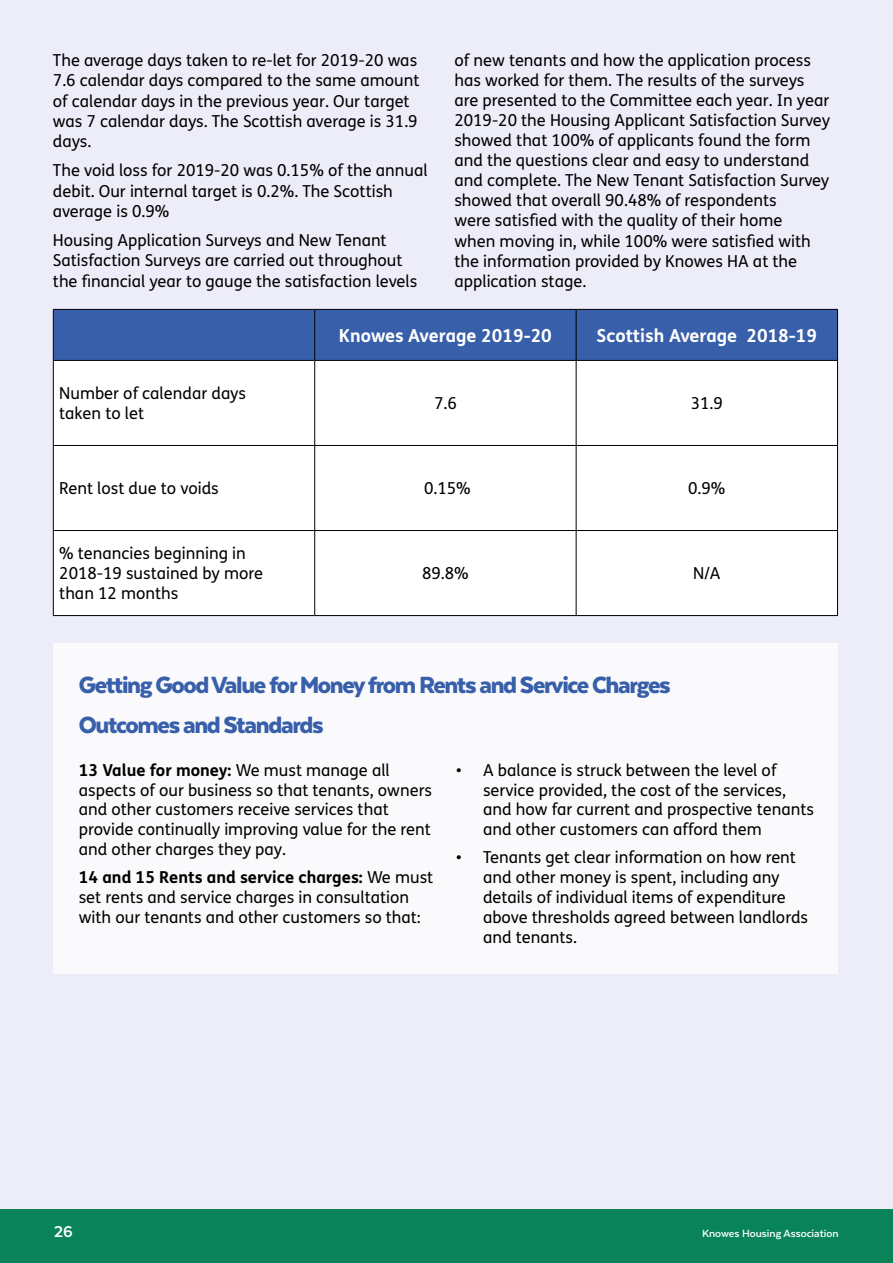
<style>
.page{position:relative;width:893px;height:1263px;background:#fff}
.page>*{position:absolute;margin:0;border:0;box-sizing:border-box;transform-origin:0 0}
.t1{font:900 27px/41px "Texta";letter-spacing:-.05em;color:#385fa9}
.t2{font:700 18px "FS Me";color:#fff}
.t3{font:700 18px "Texta";color:#fff}
.t4{font:16.5px/19.8px "FS Me";color:#000}
.t5{font:700 12px "Texta";color:#fff}
.s1{font-weight:700}
</style>
<div class="page">
<div style="left:0;top:1209px;width:893px;height:54px;background:#09845a"></div>
<div style="left:0;top:0;width:893px;height:1209px;background:#ecedf8"></div>
<div style="left:53px;top:643px;width:785px;height:331px;background:#fff"></div>
<div style="left:54px;top:310px;width:783px;height:50px;background:#385fa9"></div>
<div style="left:54px;top:361px;width:783px;height:254px;background:#fff"></div>
<hr style="left:53px;top:445px;width:262px;height:1px;background:#000">
<hr style="left:315px;top:445px;width:261px;height:1px;background:#000">
<hr style="left:576px;top:445px;width:262px;height:1px;background:#000">
<hr style="left:53px;top:530px;width:262px;height:1px;background:#000">
<hr style="left:315px;top:530px;width:261px;height:1px;background:#000">
<hr style="left:576px;top:530px;width:262px;height:1px;background:#000">
<hr style="left:53px;top:615px;width:262px;height:1px;background:#000">
<hr style="left:315px;top:615px;width:261px;height:1px;background:#000">
<hr style="left:576px;top:615px;width:262px;height:1px;background:#000">
<hr style="left:53px;top:361px;width:1px;height:84px;background:#000">
<hr style="left:53px;top:446px;width:1px;height:84px;background:#000">
<hr style="left:53px;top:531px;width:1px;height:84px;background:#000">
<hr style="left:314px;top:361px;width:1px;height:84px;background:#000">
<hr style="left:576px;top:361px;width:1px;height:84px;background:#000">
<hr style="left:837px;top:361px;width:1px;height:84px;background:#000">
<hr style="left:314px;top:446px;width:1px;height:84px;background:#000">
<hr style="left:576px;top:446px;width:1px;height:84px;background:#000">
<hr style="left:837px;top:446px;width:1px;height:84px;background:#000">
<hr style="left:314px;top:531px;width:1px;height:84px;background:#000">
<hr style="left:576px;top:531px;width:1px;height:84px;background:#000">
<hr style="left:837px;top:531px;width:1px;height:84px;background:#000">
<hr style="left:53px;top:309px;width:262px;height:1px;background:#000">
<hr style="left:53px;top:310px;width:1px;height:50px;background:#000">
<hr style="left:53px;top:360px;width:262px;height:1px;background:#000">
<hr style="left:315px;top:309px;width:261px;height:1px;background:#000">
<hr style="left:314px;top:310px;width:1px;height:50px;background:#000">
<hr style="left:315px;top:360px;width:261px;height:1px;background:#000">
<hr style="left:576px;top:309px;width:262px;height:1px;background:#000">
<hr style="left:576px;top:310px;width:1px;height:50px;background:#000">
<hr style="left:837px;top:310px;width:1px;height:50px;background:#000">
<hr style="left:576px;top:360px;width:262px;height:1px;background:#000">
<hr style="left:892px;top:0;width:1px;height:1209px;background:#fdeef6">
<p class="t4" style="left:53px;top:50px;width:368px;line-height:20.4px">The average days taken to re-let for 2019-20 was 7.6 calendar days compared to the same amount of calendar days in the previous year. Our target was 7 calendar days. The Scottish average is 31.9 days.</p>
<p class="t4" style="left:53px;top:161px;width:376px;line-height:20.4px">The void loss for 2019-20 was 0.15% of the annual debit. Our internal target is 0.2%. The Scottish average is 0.9%</p>
<p class="t4" style="left:53px;top:230px;width:366px;line-height:20.4px">Housing Application Surveys and New Tenant<br>Satisfaction Surveys are carried out throughout the financial year to gauge the satisfaction levels</p>
<p class="t4" style="left:454px;top:51px;width:377px">of new tenants and how the application process has worked for them. The results of the surveys are presented to the Committee each year. In year 2019-20 the Housing Applicant Satisfaction Survey showed that 100% of applicants found the form and the questions clear and easy to understand and complete. The New Tenant Satisfaction Survey showed that overall 90.48% of respondents<br>were satisfied with the quality of their home<br>when moving in, while 100% were satisfied with the information provided by Knowes HA at the application stage.</p>
<p class="t2" style="left:339px;top:324px;width:214px">Knowes Average 2019-20</p>
<p class="t2" style="left:596px;top:324px;width:222px">Scottish Average 2018-19</p>
<p class="t4" style="left:59px;top:384px;width:188px">Number of calendar days taken to let</p>
<p class="t4" style="left:434px;top:394px;width:24px">7.6</p>
<p class="t4" style="left:691px;top:394px;width:34px">31.9</p>
<p class="t4" style="left:59px;top:479px;width:161px">Rent lost due to voids</p>
<p class="t4" style="left:424px;top:479px;width:48px">0.15%</p>
<p class="t4" style="left:688px;top:479px;width:39px">0.9%</p>
<p class="t4" style="left:59px;top:544px;width:205px">% tenancies beginning in<br>2018-19 sustained by more than 12 months</p>
<p class="t4" style="left:422px;top:564px;width:48px">89.8%</p>
<p class="t4" style="left:693px;top:564px;width:29px">N/A</p>
<h1 class="t1" style="left:79px;top:663px;width:594px">Getting Good Value for Money from Rents and Service Charges<br>Outcomes and Standards</h1>
<p class="t4" style="left:79px;top:760px;width:355px"><span class="s1">13 Value for money:</span> We must manage all aspects of our business so that tenants, owners and other customers receive services that provide continually improving value for the rent and other charges they pay.</p>
<p class="t4" style="left:79px;top:868px;width:356px"><span class="s1">14 and 15 Rents and service charges:</span> We must set rents and service charges in consultation with our tenants and other customers so that:</p>
<p class="t4" style="left:483px;top:760px;width:332px;text-indent:-27px">• A balance is struck between the level of service provided, the cost of the services, and how far current and prospective tenants and other customers can afford them</p>
<p class="t4" style="left:483px;top:848px;width:327px;text-indent:-27px">• Tenants get clear information on how rent and other money is spent, including any details of individual items of expenditure above thresholds agreed between landlords and tenants.</p>
<p class="t3" style="left:54px;top:1222px;width:20px">26</p>
<p class="t5" style="left:702px;top:1227px;width:138px">Knowes Housing Association</p>
</div>
